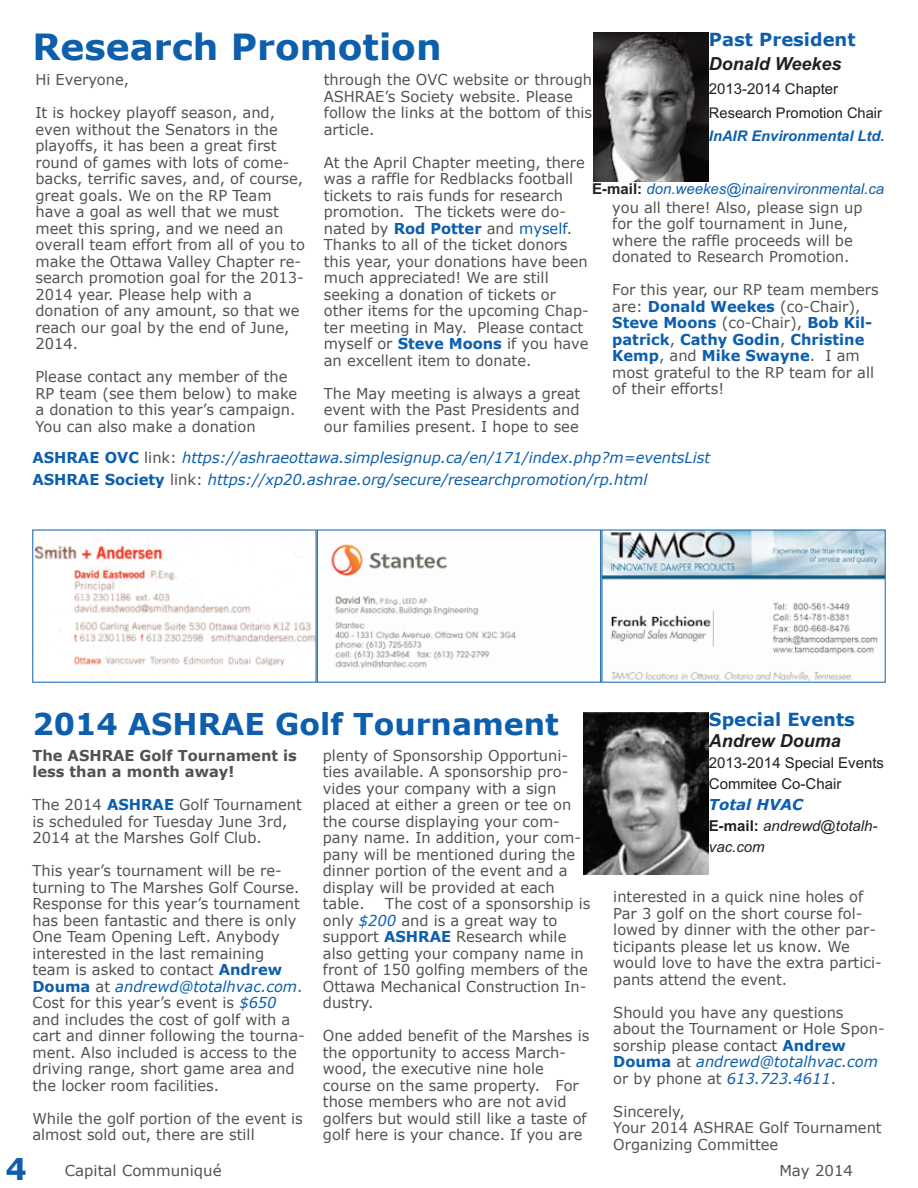
<style>
.page{position:relative;width:918px;height:1188px;background:#fff}
.page>*{position:absolute;margin:0;border:0;box-sizing:border-box;transform-origin:0 0}
.t1{font:700 36px "Verdana";color:#0d5fad}
.t2{font:700 30px "Verdana";color:#0d5fad}
.t3{font:700 18px "Verdana";color:#0d5fad}
.t4{font:italic 700 18px "Arial";color:#231f20}
.t5{font:15px/16.5px "Verdana";color:#505450}
.t6{font:italic 15px/22.5px "Verdana";color:#0d5fad}
.t7{font:15px/21px "Arial";color:#231f20}
.t8{font:700 15px/16.5px "Verdana";color:#505450}
.t9{font:italic 15px "Arial";color:#0d5fad}
.t10{font:italic 15px/21px "Arial";color:#231f20}
.t11{font:italic 700 15px "Verdana";color:#0d5fad}
.t12{font:14.7px "Arial";color:#231f20}
.t13{font:italic 700 14.7px "Arial";color:#0d5fad}
.s1{font-weight:700;color:#0d5fad}
.s2{color:#0d5fad}
.s3{font-weight:700;font-style:normal;color:#231f20}
.s4{font-weight:700;font-style:normal}
.s5{font-style:normal;color:#505450}
.s6{font-style:italic;color:#0d5fad}
</style>
<div class="page">
<img style="left:34px;top:538px;width:280px;height:143px">
<img style="left:604px;top:532px;width:280px;height:149px">
<img style="left:331px;top:544px;width:185px;height:125px">
<div style="left:317px;top:530px;width:284px;height:153px;border:1px solid #0d5fad"></div>
<img style="left:593px;top:32px;width:115px;height:150px">
<img style="left:583px;top:712px;width:125px;height:162px">
<h1 class="t1" style="left:32px;top:24px;width:411px">Research Promotion</h1>
<p class="t3" style="left:709px;top:28px;width:148px">Past President</p>
<p class="t4" style="left:709px;top:53px;width:134px">Donald Weekes</p>
<p class="t7" style="left:709px;top:79px;width:131px">2013-2014 Chapter</p>
<p class="t12" style="left:709px;top:105px;width:175px">Research Promotion Chair</p>
<p class="t13" style="left:709px;top:127px;width:177px">InAIR Environmental Ltd.</p>
<p class="t5" style="left:324px;top:71px;width:270px">through the OVC website or through<br>ASHRAE’s Society website. Please follow the links at the bottom of this article.</p>
<p class="t5" style="left:324px;top:153px;width:267px">At the April Chapter meeting, there was a raffle for Redblacks football tickets to rais funds for research promotion. The tickets were do&shy;nated by <span class="s1">Rod Potter</span> and <span class="s2">myself</span>.<br>Thanks to all of the ticket donors this year, your donations have been much appreciated! We are still seeking a donation of tickets or other items for the upcoming Chap&shy;ter meeting in May. Please contact myself or <span class="s1">Steve Moons</span> if you have an excellent item to donate.</p>
<p class="t5" style="left:324px;top:384px;width:258px;text-align:justify">The May meeting is always a great event with the Past Presidents and our families present. I hope to see</p>
<p class="t5" style="left:35px;top:71px;width:95px">Hi Everyone,</p>
<p class="t5" style="left:35px;top:104px;width:271px">It is hockey playoff season, and, even without the Senators in the playoffs, it has been a great first round of games with lots of come&shy;backs, terrific saves, and, of course, great goals. We on the RP Team have a goal as well that we must meet this spring, and we need an overall team effort from all of you to make the Ottawa Valley Chapter re&shy;search promotion goal for the 2013-<br>2014 year. Please help with a donation of any amount, so that we reach our goal by the end of June,<br>2014.</p>
<p class="t5" style="left:35px;top:368px;width:263px">Please contact any member of the<br>RP team (see them below) to make a donation to this year’s campaign.<br>You can also make a donation</p>
<p class="t9" style="left:592px;top:180px;width:294px"><span class="s3">E-mail:</span> don.weekes@inairenvironmental.ca</p>
<p class="t5" style="left:612px;top:198px;width:252px">you all there! Also, please sign up for the golf tournament in June, where the raffle proceeds will be donated to Research Promotion.</p>
<p class="t5" style="left:612px;top:281px;width:268px">For this year, our RP team members are: <span class="s1">Donald Weekes</span> (co-Chair),<br><span class="s1">Steve Moons</span> (co-Chair), <span class="s1">Bob Kil&shy;patrick</span>, <span class="s1">Cathy Godin</span>, <span class="s1">Christine<br>Kemp</span>, and <span class="s1">Mike Swayne</span>. I am most grateful to the RP team for all of their efforts!</p>
<p class="t6" style="left:32px;top:445px;width:679px"><span class="s4">ASHRAE OVC</span> <span class="s5">link:</span> https://ashraeottawa.simplesignup.ca/en/171/index.php?m=eventsList<br><span class="s4">ASHRAE Society</span> <span class="s5">link:</span> https://xp20.ashrae.org/secure/researchpromotion/rp.html</p>
<h2 class="t2" style="left:32px;top:705px;width:528px">2014 ASHRAE Golf Tournament</h2>
<p class="t8" style="left:32px;top:747px;width:266px">The ASHRAE Golf Tournament is less than a month away!</p>
<p class="t5" style="left:32px;top:796px;width:271px">The 2014 <span class="s1">ASHRAE</span> Golf Tournament is scheduled for Tuesday June 3rd,<br>2014 at the Marshes Golf Club.</p>
<p class="t5" style="left:32px;top:862px;width:274px">This year’s tournament will be re&shy;turning to The Marshes Golf Course.<br>Response for this year’s tournament has been fantastic and there is only One Team Opening Left. Anybody interested in the last remaining team is asked to contact <span class="s1">Andrew Douma</span> at <span class="s6">andrewd@totalhvac.com</span>.<br>Cost for this year’s event is <span class="s6">$650 </span>and includes the cost of golf with a cart and dinner following the tourna&shy;ment. Also included is access to the driving range, short game area and the locker room facilities.</p>
<p class="t5" style="left:32px;top:1110px;width:272px">While the golf portion of the event is almost sold out, there are still</p>
<p class="t5" style="left:323px;top:747px;width:260px">plenty of Sponsorship Opportuni&shy;ties available. A sponsorship pro&shy;vides your company with a sign placed at either a green or tee on the course displaying your com&shy;pany name. In addition, your com&shy;pany will be mentioned during the dinner portion of the event and a display will be provided at each table.</p>
<p class="t5" style="left:323px;top:895px;width:269px;text-indent:62px">The cost of a sponsorship is only <span class="s6">$200</span> and is a great way to support <span class="s1">ASHRAE</span> Research while also getting your company name in front of 150 golfing members of the<br>Ottawa Mechanical Construction In&shy;dustry.</p>
<p class="t5" style="left:323px;top:1027px;width:268px">One added benefit of the Marshes is the opportunity to access March&shy;wood, the executive nine hole course on the same property. For those members who are not avid golfers but would still like a taste of golf here is your chance. If you are</p>
<p class="t3" style="left:709px;top:708px;width:148px">Special Events</p>
<p class="t4" style="left:709px;top:730px;width:134px">Andrew Douma</p>
<p class="t7" style="left:709px;top:752px;width:177px">2013-2014 Special Events<br>Commitee Co-Chair</p>
<p class="t11" style="left:709px;top:795px;width:96px">Total HVAC</p>
<p class="t10" style="left:709px;top:815px;width:170px"><span class="s4">E-mail:</span> andrewd@totalh&shy;vac.com</p>
<p class="t5" style="left:613px;top:888px;width:270px">interested in a quick nine holes of<br>Par 3 golf on the short course fol&shy;lowed by dinner with the other par&shy;ticipants please let us know. We would love to have the extra partici&shy;pants attend the event.</p>
<p class="t5" style="left:613px;top:1004px;width:273px">Should you have any questions about the Tournament or Hole Spon&shy;sorship please contact <span class="s1">Andrew<br>Douma</span> at <span class="s6">andrewd@totalhvac.com </span>or by phone at <span class="s6">613.723.4611</span>.</p>
<p class="t5" style="left:613px;top:1103px;width:270px">Sincerely,<br>Your 2014 ASHRAE Golf Tournament<br>Organizing Committee</p>
<h2 class="t2" style="left:6px;top:1150px;width:23px">4</h2>
<p class="t5" style="left:65px;top:1162px;width:158px">Capital Communiqué</p>
<p class="t5" style="left:779px;top:1162px;width:75px">May 2014</p>
</div>
